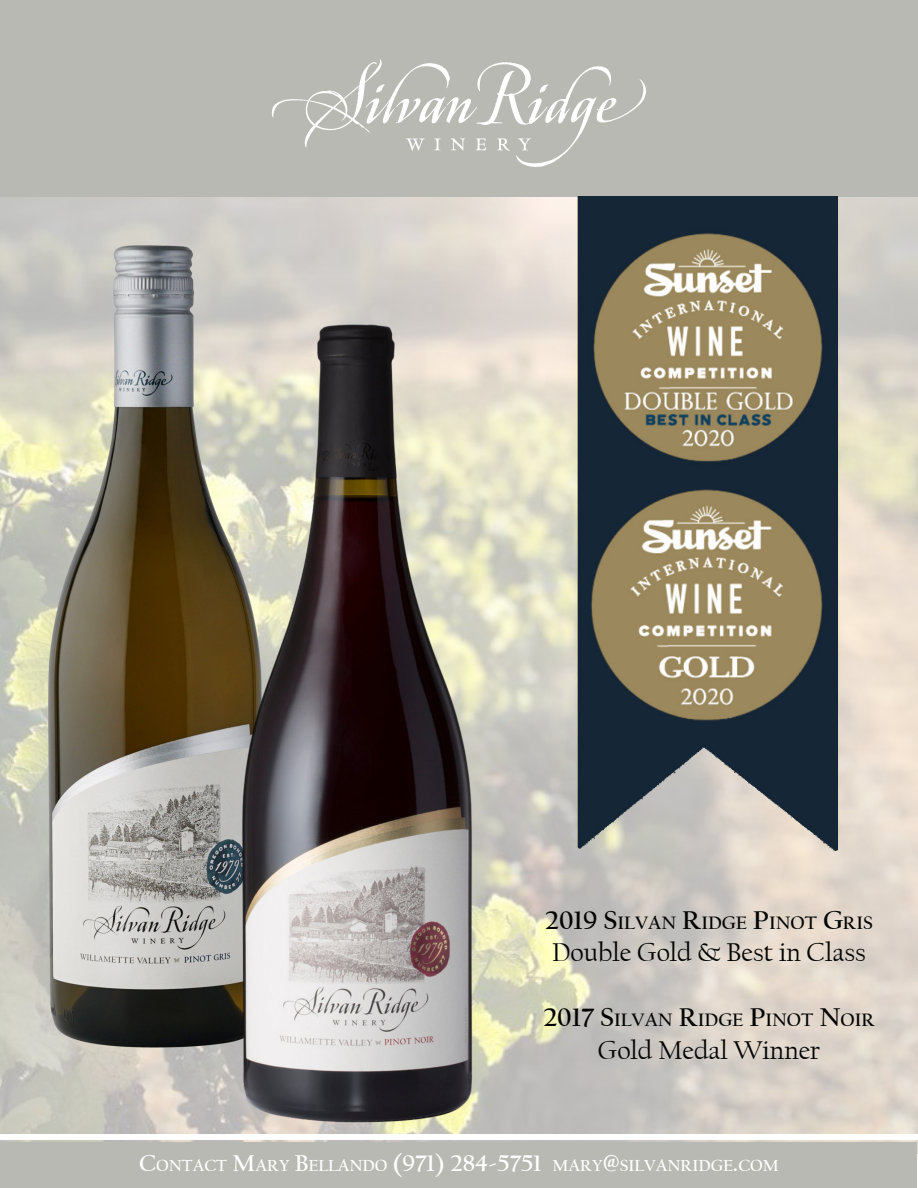
<style>
.page{position:relative;width:918px;height:1188px;background:#fff}
.page>*{position:absolute;margin:0;border:0;box-sizing:border-box;transform-origin:0 0}
.t1{font:27px "Californian FB";color:#040503}
.t2{font:700 18.9px "Californian FB";color:#040503}
.t3{font:700 16.8px "Californian FB";color:#fff}
.s1{font-size:27px}
.s2{font-size:24px}
</style>
<div class="page">
<img style="left:1px;top:197px;width:917px;height:956px">
<div style="left:0;top:0;width:918px;height:197px;background:#b9b9b4"></div>
<div style="left:256px;top:35px;width:413px;height:153px;background:#fff;opacity:.75"></div>
<div style="left:1px;top:1143px;width:916px;height:45px;background:#b9b9b4"></div>
<img style="left:40px;top:232px;width:232px;height:829px">
<div style="left:0;top:1134px;width:918px;height:6px;background:#fff"></div>
<img style="left:224px;top:317px;width:250px;height:817px">
<img style="left:568px;top:197px;width:287px;height:653px">
<p class="t2" style="left:545px;top:912px;width:328px"><span class="s1">2019 S</span>ILVAN <span class="s1">R</span>IDGE <span class="s1">P</span>INOT <span class="s1">G</span>RIS</p>
<p class="t1" style="left:552px;top:938px;width:315px">Double Gold &amp; Best in Class</p>
<p class="t2" style="left:543px;top:1009px;width:332px"><span class="s1">2017 S</span>ILVAN <span class="s1">R</span>IDGE <span class="s1">P</span>INOT <span class="s1">N</span>OIR</p>
<p class="t1" style="left:598px;top:1035px;width:224px">Gold Medal Winner</p>
<p class="t3" style="left:139px;top:1156px;width:640px"><span class="s2">C</span>ONTACT <span class="s2">M</span>ARY <span class="s2">B</span>ELLANDO <span class="s2">(971) 284-5751</span> MARY<span class="s2">@</span>SILVANRIDGE<span class="s2">.</span>COM</p>
</div>
